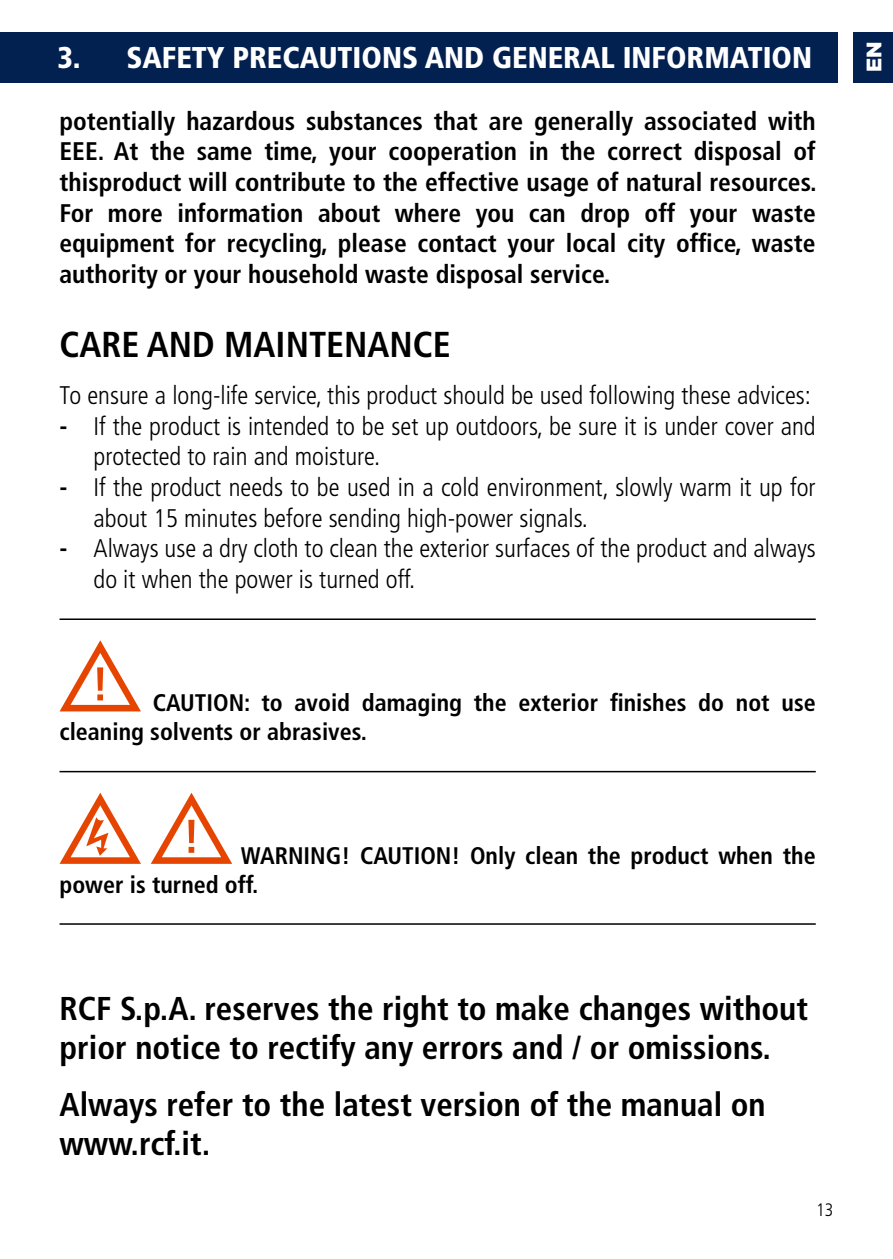
<style>
.page{position:relative;width:893px;height:1259px;background:#fff}
.page>*{position:absolute;margin:0;border:0;box-sizing:border-box;transform-origin:0 0}
.t1{font:700 condensed 36px "Frutiger LT Std";color:#000}
.t2{font:700 condensed 33px/39.6px "Frutiger LT Std";color:#000}
.t3{font:900 condensed 30px "Frutiger LT Std";color:#fff}
.t4{font:300 condensed 25.5px/30.6px "Frutiger LT Std";color:#000}
.t5{font:700 condensed 25.5px/30.6px "Frutiger LT Std";color:#000;text-align:justify}
.t6{font:700 condensed 24px/28.8px "Frutiger LT Std";color:#000}
.t7{font:900 21px "Gotham";color:#fff}
.t8{font:300 condensed 18px "Frutiger LT Std";color:#000}
.s1{font-weight:700}
</style>
<div class="page">
<div style="left:853px;top:32px;width:40px;height:50px;background:#022050"></div>
<div style="left:0;top:32px;width:838px;height:50px;background:#022050"></div>
<hr style="left:60px;top:618px;width:756px;height:2px;background:#000">
<hr style="left:60px;top:771px;width:756px;height:1px;background:#000">
<hr style="left:60px;top:923px;width:756px;height:1px;background:#000">
<svg style="left:60px;top:640px;width:81px;height:71px"></svg>
<svg style="left:60px;top:792px;width:81px;height:72px"></svg>
<svg style="left:151px;top:792px;width:81px;height:72px"></svg>
<p class="t3" style="left:57px;top:40px;width:756px">3. SAFETY PRECAUTIONS AND GENERAL INFORMATION</p>
<p class="t7" style="left:860px;top:72px;width:32px;rotate:-90deg">EN</p>
<p class="t5" style="left:60px;top:106px;width:759px">potentially hazardous substances that are generally associated with EEE. At the same time, your cooperation in the correct disposal of thisproduct will contribute to the effective usage of natural resources.<br>For more information about where you can drop off your waste equipment for recycling, please contact your local city office, waste authority or your household waste disposal service.</p>
<h1 class="t1" style="left:60px;top:323px;width:393px">CARE AND MAINTENANCE</h1>
<p class="t4" style="left:60px;top:380px;width:753px">To ensure a long-life service, this product should be used following these advices:</p>
<p class="t4" style="left:94px;top:411px;width:724px;text-indent:-34px"><span class="s1">-</span> If the product is intended to be set up outdoors, be sure it is under cover and protected to rain and moisture.</p>
<p class="t4" style="left:94px;top:472px;width:724px;text-indent:-34px"><span class="s1">-</span> If the product needs to be used in a cold environment, slowly warm it up for about 15 minutes before sending high-power signals.</p>
<p class="t4" style="left:94px;top:533px;width:724px;text-indent:-34px"><span class="s1">-</span> Always use a dry cloth to clean the exterior surfaces of the product and always do it when the power is turned off.</p>
<p class="t6" style="left:60px;top:689px;width:758px;text-indent:93px">CAUTION: to avoid damaging the exterior finishes do not use cleaning solvents or abrasives.</p>
<p class="t6" style="left:60px;top:841px;width:758px;text-indent:181px">WARNING! CAUTION! Only clean the product when the power is turned off.</p>
<p class="t2" style="left:60px;top:988px;width:750px">RCF S.p.A. reserves the right to make changes without prior notice to rectify any errors and / or omissions.</p>
<p class="t2" style="left:60px;top:1084px;width:708px">Always refer to the latest version of the manual on www.rcf.it.</p>
<p class="t8" style="left:816px;top:1200px;width:19px">13</p>
</div>
